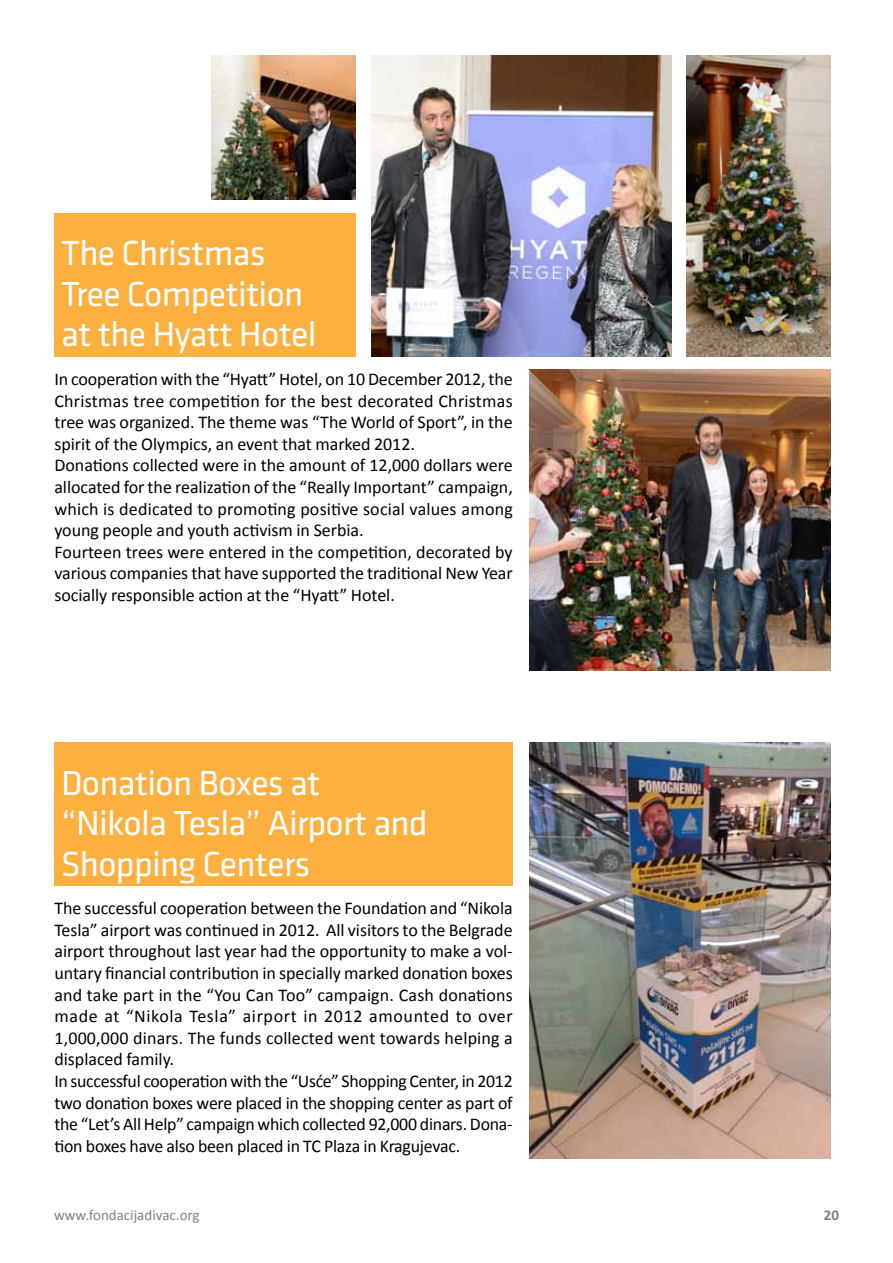
<style>
.page{position:relative;width:893px;height:1263px;background:#fff}
.page>*{position:absolute;margin:0;border:0;box-sizing:border-box;transform-origin:0 0}
.t1{font:36px/40.5px "Klavika";letter-spacing:-.02em;color:#fff}
.t2{font:18px/21.6px "Calibri";letter-spacing:-.005em;color:#000}
.t3{font:15px "Calibri";color:#808285}
.t4{font:700 15px "Calibri";color:#808285}
</style>
<div class="page">
<div style="left:54px;top:213px;width:301px;height:144px;background:#fbb040"></div>
<img style="left:371px;top:55px;width:301px;height:302px">
<img style="left:529px;top:369px;width:301px;height:301px">
<img style="left:212px;top:55px;width:143px;height:144px">
<img style="left:686px;top:55px;width:144px;height:302px">
<div style="left:54px;top:742px;width:459px;height:144px;background:#fbb040"></div>
<img style="left:529px;top:742px;width:301px;height:417px">
<h1 class="t1" style="left:61px;top:234px;width:257px">The Christmas<br>Tree Competition at the Hyatt H otel</h1>
<p class="t2" style="left:54px;top:368px;width:460px">In cooperation with the “Hyatt” Hotel, on 10 December 2012, the Christmas tree competition for the best decorated Christmas tree was organized. The theme was “The World of Sport”, in the spirit of the Olympics, an event that marked 2012.<br>Donations collected were in the amount of 12,000 dollars were allocated for the realization of the “Really Important” campaign, which is dedicated to promoting positive social values among young people and youth activism in Serbia.<br>Fourteen trees were entered in the competition, decorated by various companies that have supported the traditional New Year socially responsible action at the “Hyatt” Hotel.</p>
<h1 class="t1" style="left:61px;top:763px;width:368px">Donation Boxes at “Nikola Tesla” Airport and<br>Shopping Centers</h1>
<p class="t2" style="left:54px;top:897px;width:460px">The successful cooperation between the Foundation and “Nikola Tesla” airport was continued in 2012. All visitors to the Belgrade airport throughout last year had the opportunity to make a vol&shy;untary financial contribution in specially marked donation boxes and take part in the “You Can Too” campaign. Cash donations made at “Nikola Tesla” airport in 2012 amounted to over 1,000,000 dinars. The funds collected went towards helping a displaced family.<br>In successful cooperation with the “Usće” Shopping Center, in 2012 two donation boxes were placed in the shopping center as part of the “Let’s All Help” campaign which collected 92,000 dinars. Dona&shy;tion boxes have also been placed in TC Plaza in Kragujevac.</p>
<p class="t3" style="left:54px;top:1206px;width:147px">www.fondacijadivac.org</p>
<p class="t4" style="left:824px;top:1206px;width:17px">20</p>
</div>
